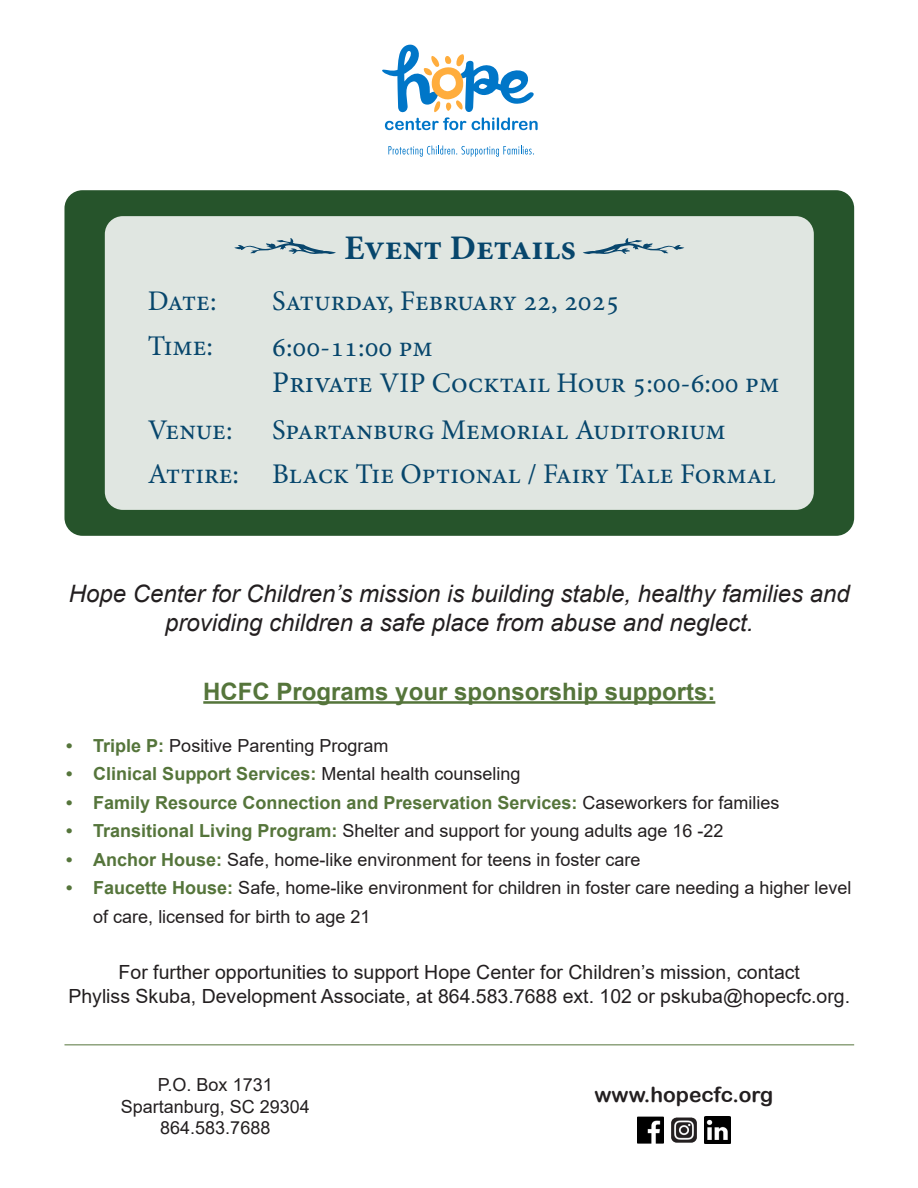
<style>
.page{position:relative;width:918px;height:1188px;background:#fff}
.page>*{position:absolute;margin:0;border:0;box-sizing:border-box;transform-origin:0 0}
.t1{font:700 34.5px "Minion Pro";color:#07466c}
.t2{font:28.5px "Minion Pro";color:#07466c}
.t3{font:italic 24px/28.8px "Arial";color:#231f20;text-align:center}
.t4{font:700 24px "Arial";color:#55753b}
.t5{font:21px "Arial Rounded MT Bold";color:#231f20}
.t6{font:19.5px/23.4px "Arial";color:#231f20;text-align:center}
.t7{font:18px/28.5px "Arial";color:#231f20}
.t8{font:700 18px "Arial";color:#55753b}
.s1{font-size:30px}
.s2{font-weight:700;color:#55753b}
.s3{font-weight:400;color:#231f20}
</style>
<div class="page">
<svg style="left:388px;top:146px;width:146px;height:11px"></svg>
<svg style="left:382px;top:44px;width:156px;height:86px"></svg>
<img style="left:638px;top:1116px;width:26px;height:28px">
<img style="left:671px;top:1117px;width:26px;height:26px">
<img style="left:704px;top:1116px;width:26px;height:28px">
<hr style="left:203px;top:701px;width:512px;height:3px;background:#55753b">
<div style="left:64px;top:190px;width:790px;height:346px;background:#26542b;border-radius:18px"></div>
<div style="left:105px;top:216px;width:709px;height:294px;background:#e0e6e1;border-radius:18px"></div>
<svg style="left:234px;top:238px;width:102px;height:16px"></svg>
<svg style="left:583px;top:238px;width:101px;height:16px"></svg>
<hr style="left:64px;top:1044px;width:790px;height:1px;background:#55753b">
<p class="t1" style="left:345px;top:223px;width:233px">Event Details</p>
<p class="t2" style="left:148px;top:282px;width:70px">Date:</p>
<p class="t2" style="left:272px;top:282px;width:349px">Saturday, February 22, 2025</p>
<p class="t2" style="left:148px;top:327px;width:67px">Time:</p>
<p class="t2" style="left:272px;top:328px;width:162px">6:00-11:00 pm</p>
<p class="t2" style="left:272px;top:364px;width:508px"><span class="s1">Private</span> VIP Cocktail Hour 5:00-6:00 pm</p>
<p class="t2" style="left:148px;top:410px;width:86px">Venue:</p>
<p class="t2" style="left:272px;top:410px;width:455px">Spartanburg Memorial Auditorium</p>
<p class="t2" style="left:148px;top:455px;width:93px">Attire:</p>
<p class="t2" style="left:272px;top:455px;width:505px">Black Tie Optional / Fairy Tale Formal</p>
<p class="t3" style="left:69px;top:580px;width:783px">Hope Center for Children’s mission is building stable, healthy families and providing children a safe place from abuse and neglect.</p>
<p class="t4" style="left:203px;top:675px;width:514px">HCFC Programs your sponsorship supports:</p>
<p class="t7" style="left:66px;top:731px;width:324px"><span class="s2">• Triple P:</span> Positive Parenting Program</p>
<p class="t8" style="left:66px;top:761px;width:456px">• Clinical Support Services: <span class="s3">Mental health counseling</span></p>
<p class="t8" style="left:66px;top:790px;width:715px">• Family Resource Connection and Preservation Services: <span class="s3">Caseworkers for families</span></p>
<p class="t7" style="left:66px;top:817px;width:659px"><span class="s2">• Transitional Living Program:</span> Shelter and support for young adults age 16 -22</p>
<p class="t7" style="left:66px;top:845px;width:576px"><span class="s2">• Anchor House:</span> Safe, home-like environment for teens in foster care</p>
<p class="t7" style="left:93px;top:874px;width:760px;text-indent:-27px"><span class="s2">• Faucette House:</span> Safe, home-like environment for children in foster care needing a higher level of care, licensed for birth to age 21</p>
<p class="t6" style="left:68px;top:961px;width:783px">For further opportunities to support Hope Center for Children’s mission, contact<br>Phyliss Skuba, Development Associate, at 864.583.7688 ext. 102 or pskuba@hopecfc.org.</p>
<p class="t7" style="left:158px;top:1071px;width:116px">P.O. Box 1731</p>
<p class="t7" style="left:121px;top:1092px;width:191px">Spartanburg, SC 29304</p>
<p class="t7" style="left:160px;top:1114px;width:112px">864.583.7688</p>
<p class="t5" style="left:595px;top:1082px;width:180px">www.hopecfc.org</p>
</div>
